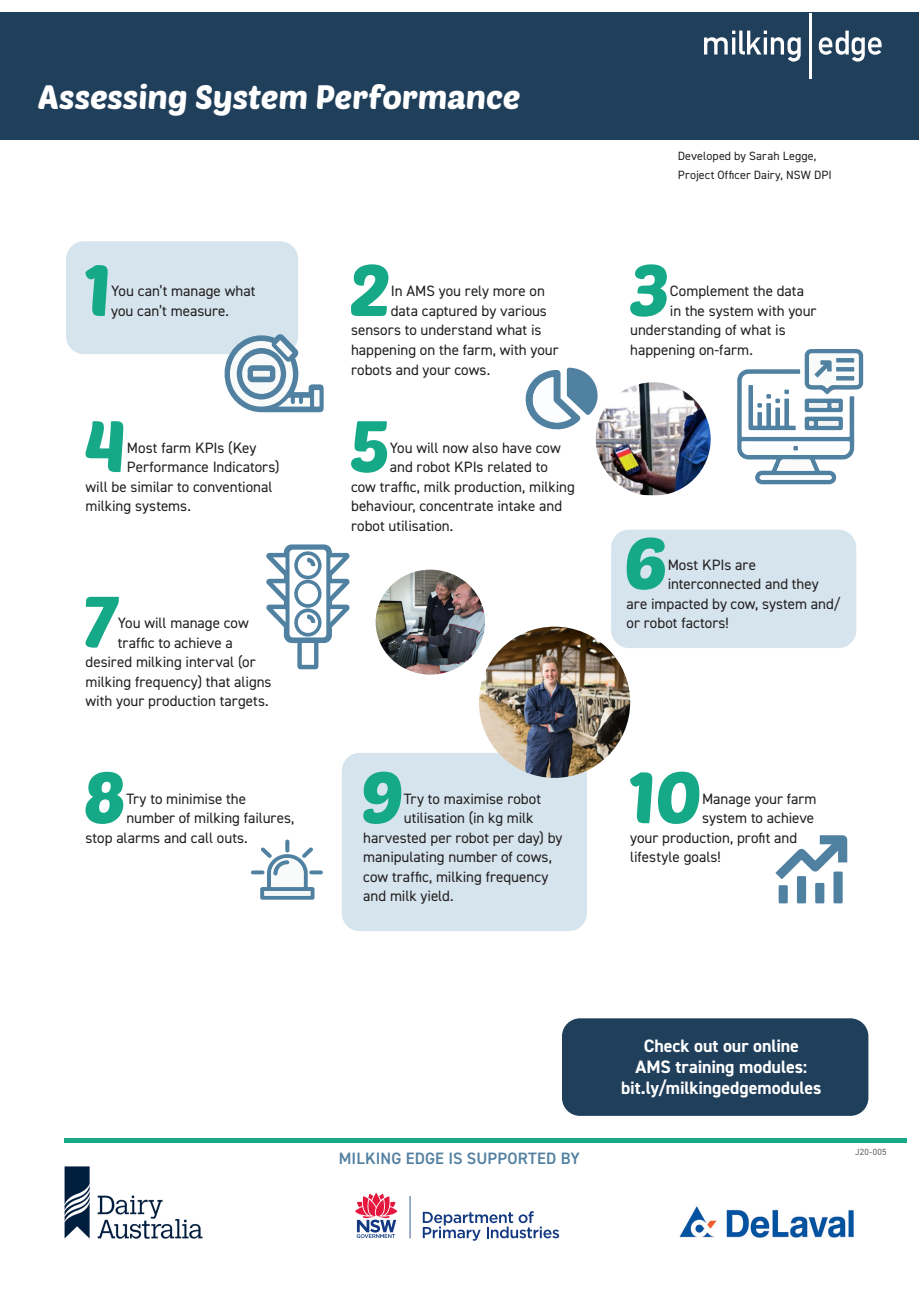
<style>
.page{position:relative;width:919px;height:1289px;background:#fff}
.page>*{position:absolute;margin:0;border:0;box-sizing:border-box;transform-origin:0 0}
.Body_sans_Cap{font:71.55px "Poetsen One";color:#15a988}
.H2_script{font:33px "Poetsen One";color:#fff}
.Body_sans_plain{font:700 18px/21px "DIN2014";letter-spacing:-.005em;color:#fff;text-align:center}
.t1{font:600 16.5px "DIN2014";letter-spacing:.01em;color:#5280a0}
.Body_sans_Cap-2{font:15px/19.5px "DIN2014";color:#231f20}
.Body_sans_plain-2{font:12px/19.5px "DIN2014";letter-spacing:.01em;color:#231f20}
.t2{font:9px "DIN2014";letter-spacing:.025em;color:#231f20}
</style>
<div class="page">
<div style="left:611px;top:529px;width:245px;height:119px;background:#d5e4ed;border-radius:18px"></div>
<div style="left:66px;top:241px;width:232px;height:113px;background:#d5e4ed;border-radius:18px"></div>
<div style="left:342px;top:752px;width:245px;height:179px;background:#d5e4ed;border-radius:18px"></div>
<div style="left:0;top:12px;width:918px;height:128px;background:#203f5b"></div>
<svg style="left:818px;top:31px;width:63px;height:31px"></svg>
<svg style="left:704px;top:31px;width:96px;height:31px"></svg>
<hr style="left:808px;top:13px;width:3px;height:65px;background:#fff">
<svg style="left:423px;top:1211px;width:136px;height:29px"></svg>
<svg style="left:355px;top:1192px;width:42px;height:45px"></svg>
<hr style="left:409px;top:1195px;width:1px;height:43px;background:#113880">
<img style="left:64px;top:1166px;width:139px;height:73px">
<img style="left:679px;top:1206px;width:175px;height:32px">
<div style="left:64px;top:1137px;width:842px;height:5px;background:#15a988"></div>
<div style="left:562px;top:1018px;width:306px;height:97px;background:#203f5b;border-radius:18px"></div>
<svg style="left:224px;top:334px;width:99px;height:78px"></svg>
<svg style="left:737px;top:349px;width:126px;height:135px"></svg>
<img style="left:479px;top:626px;width:151px;height:151px;border-radius:76px">
<img style="left:595px;top:382px;width:115px;height:114px">
<svg style="left:266px;top:544px;width:84px;height:125px"></svg>
<img style="left:375px;top:569px;width:110px;height:105px">
<svg style="left:775px;top:835px;width:72px;height:68px"></svg>
<svg style="left:251px;top:839px;width:72px;height:60px"></svg>
<svg style="left:525px;top:367px;width:73px;height:64px"></svg>
<p class="H2_script" style="left:38px;top:76px;width:483px">Assessing System Performance</p>
<p class="Body_sans_Cap" style="left:84px;top:244px;width:29px">1</p>
<p class="Body_sans_Cap-2" style="left:111px;top:281px;width:146px">You can’t manage what you can’t measure.</p>
<p class="Body_sans_Cap" style="left:84px;top:400px;width:44px">4</p>
<p class="Body_sans_Cap-2" style="left:127px;top:437px;width:131px">Most farm KPIs (Key</p>
<p class="Body_sans_Cap-2" style="left:127px;top:457px;width:154px">Performance Indicators)</p>
<p class="Body_sans_Cap-2" style="left:85px;top:476px;width:188px">will be similar to conventional</p>
<p class="Body_sans_Cap-2" style="left:85px;top:496px;width:107px">milking systems.</p>
<p class="Body_sans_Cap" style="left:83px;top:576px;width:37px">7</p>
<p class="Body_sans_Cap-2" style="left:118px;top:613px;width:133px">You will manage cow</p>
<p class="Body_sans_Cap-2" style="left:118px;top:632px;width:116px">traffic to achieve a</p>
<p class="Body_sans_Cap-2" style="left:85px;top:652px;width:172px">desired milking interval (or</p>
<p class="Body_sans_Cap-2" style="left:85px;top:671px;width:188px">milking frequency) that aligns</p>
<p class="Body_sans_Cap-2" style="left:85px;top:691px;width:185px">with your production targets.</p>
<p class="Body_sans_Cap" style="left:83px;top:751px;width:45px">8</p>
<p class="Body_sans_Cap-2" style="left:126px;top:788px;width:121px">Try to minimise the</p>
<p class="Body_sans_Cap-2" style="left:126px;top:808px;width:169px">number of milking failures,</p>
<p class="Body_sans_Cap-2" style="left:85px;top:827px;width:164px">stop alarms and call outs.</p>
<p class="Body_sans_Cap" style="left:349px;top:244px;width:43px">2</p>
<p class="Body_sans_Cap-2" style="left:390px;top:281px;width:156px">In AMS you rely more on</p>
<p class="Body_sans_Cap-2" style="left:390px;top:301px;width:158px">data captured by various</p>
<p class="Body_sans_Cap-2" style="left:351px;top:320px;width:192px">sensors to understand what is</p>
<p class="Body_sans_Cap-2" style="left:351px;top:340px;width:209px">happening on the farm, with your</p>
<p class="Body_sans_Cap-2" style="left:351px;top:359px;width:141px">robots and your cows.</p>
<p class="Body_sans_Cap" style="left:349px;top:400px;width:42px">5</p>
<p class="Body_sans_Cap-2" style="left:390px;top:437px;width:172px">You will now also have cow</p>
<p class="Body_sans_Cap-2" style="left:390px;top:457px;width:160px">and robot KPIs related to</p>
<p class="Body_sans_Cap-2" style="left:351px;top:476px;width:225px">cow traffic, milk production, milking</p>
<p class="Body_sans_Cap-2" style="left:351px;top:496px;width:212px">behaviour, concentrate intake and</p>
<p class="Body_sans_Cap-2" style="left:351px;top:515px;width:104px">robot utilisation.</p>
<p class="Body_sans_Cap" style="left:360px;top:751px;width:45px">9</p>
<p class="Body_sans_Cap-2" style="left:404px;top:788px;width:139px">Try to maximise robot</p>
<p class="Body_sans_Cap-2" style="left:404px;top:808px;width:131px">utilisation (in kg milk</p>
<p class="Body_sans_Cap-2" style="left:363px;top:827px;width:201px">harvested per robot per day) by</p>
<p class="Body_sans_Cap-2" style="left:363px;top:847px;width:190px">manipulating number of cows,</p>
<p class="Body_sans_Cap-2" style="left:363px;top:866px;width:187px">cow traffic, milking frequency</p>
<p class="Body_sans_Cap-2" style="left:363px;top:886px;width:92px">and milk yield.</p>
<p class="Body_sans_plain-2" style="left:677px;top:146px;width:156px">Developed by Sarah Legge,<br>Project Officer Dairy, NSW DPI</p>
<p class="Body_sans_Cap" style="left:629px;top:244px;width:42px">3</p>
<p class="Body_sans_Cap-2" style="left:669px;top:281px;width:136px">Complement the data</p>
<p class="Body_sans_Cap-2" style="left:669px;top:301px;width:148px">in the system with your</p>
<p class="Body_sans_Cap-2" style="left:630px;top:320px;width:157px">understanding of what is</p>
<p class="Body_sans_Cap-2" style="left:630px;top:340px;width:124px">happening on-farm.</p>
<p class="Body_sans_Cap" style="left:623px;top:517px;width:46px">6</p>
<p class="Body_sans_Cap-2" style="left:667px;top:554px;width:90px">Most KPIs are</p>
<p class="Body_sans_Cap-2" style="left:667px;top:574px;width:152px">interconnected and they</p>
<p class="Body_sans_Cap-2" style="left:626px;top:593px;width:216px">are impacted by cow, system and/</p>
<p class="Body_sans_Cap-2" style="left:626px;top:613px;width:104px">or robot factors!</p>
<p class="Body_sans_Cap" style="left:628px;top:751px;width:75px">10</p>
<p class="Body_sans_Cap-2" style="left:702px;top:788px;width:116px">Manage your farm</p>
<p class="Body_sans_Cap-2" style="left:702px;top:808px;width:114px">system to achieve</p>
<p class="Body_sans_Cap-2" style="left:630px;top:827px;width:169px">your production, profit and</p>
<p class="Body_sans_Cap-2" style="left:630px;top:847px;width:92px">lifestyle goals!</p>
<h3 class="t1" style="left:339px;top:1147px;width:242px">MILKING EDGE IS SUPPORTED BY</h3>
<p class="Body_sans_plain" style="left:621px;top:1034px;width:202px">Check out our online<br>AMS training modules: bit.ly/milkingedgemodules</p>
<p class="t2" style="left:855px;top:1146px;width:33px">J20-005</p>
</div>
